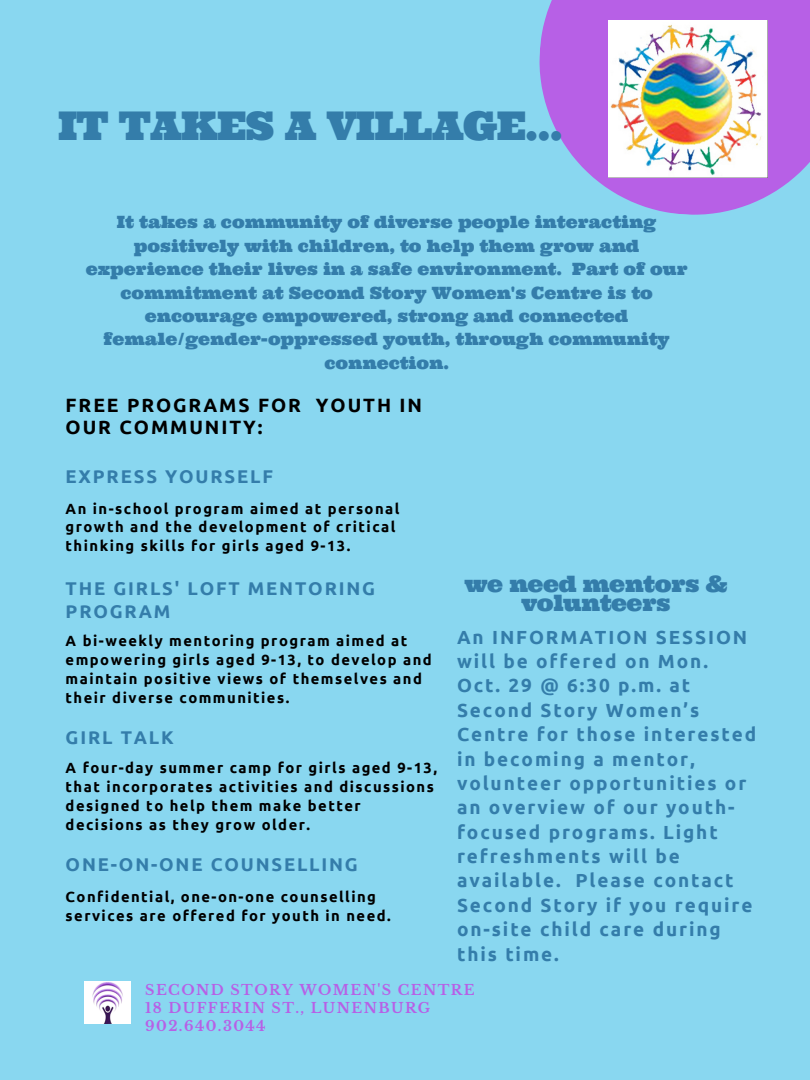
<style>
.page{position:relative;width:810px;height:1080px;background:#89d7f0}
.page>*{position:absolute;margin:0;border:0;box-sizing:border-box;transform-origin:0 0}
.t1{font:39.62px "Ultra";letter-spacing:-.02em;color:#347daa}
.t2{font:22.62px/18.8px "Ultra";letter-spacing:-.02em;color:#347daa;text-align:center}
.t3{font:700 19.25px/22px "Ubuntu";letter-spacing:.1em;color:#000}
.t4{font:700 19px/24.4px "Ubuntu";letter-spacing:.1em;color:#347daa}
.t5{font:700 18.44px/23.4px "Ubuntu";letter-spacing:.1em;color:#347daa}
.t6{font:17px/23.4px "Ultra";color:#347daa;text-align:center}
.t7{font:700 14.75px/18.8px "Ubuntu";letter-spacing:.1em;color:#000}
.t8{font:700 14.12px/17.8px "Libre Baskerville";letter-spacing:.1em;color:#b760e6}
</style>
<div class="page">
<svg style="left:539px;top:0;width:271px;height:215px;fill:#b760e6"></svg>
<img style="left:608px;top:21px;width:160px;height:157px">
<img style="left:84px;top:982px;width:46px;height:41px">
<h1 class="t1" style="left:58px;top:100px;width:506px">IT TAKES A VILLAGE...</h1>
<p class="t6" style="left:86px;top:210px;width:603px">It takes a community of diverse people interacting positively with children, to help them grow and experience their lives in a safe environment. Part of our commitment at Second Story Women's Centre is to encourage empowered, strong and connected female/gender-oppressed youth, through community connection.</p>
<h3 class="t3" style="left:66px;top:394px;width:358px">FREE PROGRAMS FOR YOUTH IN<br>OUR COMMUNITY:</h3>
<p class="t5" style="left:66px;top:465px;width:209px">EXPRESS YOURSELF</p>
<p class="t7" style="left:66px;top:499px;width:335px">An in-school program aimed at personal growth and the development of critical thinking skills for girls aged 9-13.</p>
<p class="t5" style="left:66px;top:576px;width:311px">THE GIRLS' LOFT MENTORING<br>PROGRAM</p>
<p class="t7" style="left:66px;top:631px;width:368px">A bi-weekly mentoring program aimed at empowering girls aged 9-13, to develop and maintain positive views of themselves and their diverse communities.</p>
<p class="t5" style="left:66px;top:725px;width:110px">GIRL TALK</p>
<p class="t7" style="left:66px;top:758px;width:373px">A four-day summer camp for girls aged 9-13, that incorporates activities and discussions designed to help them make better decisions as they grow older.</p>
<p class="t5" style="left:66px;top:852px;width:294px">ONE-ON-ONE COUNSELLING</p>
<p class="t7" style="left:66px;top:887px;width:327px">Confidential, one-on-one counselling services are offered for youth in need.</p>
<h2 class="t2" style="left:464px;top:574px;width:265px">we need mentors &amp; volunteers</h2>
<p class="t4" style="left:457px;top:624px;width:301px">An INFORMATION SESSION will be offered on Mon.<br>Oct. 29 @ 6:30 p.m. at<br>Second Story Women’s<br>Centre for those interested in becoming a mentor, volunteer opportunities or an overview of our youth&shy;focused programs. Light refreshments will be available. Please contact<br>Second Story if you require on-site child care during this time.</p>
<p class="t8" style="left:145px;top:982px;width:331px">SECOND STORY WOMEN'S CENTRE<br>18 DUFFERIN ST., LUNENBURG<br>902.640.3044</p>
</div>
